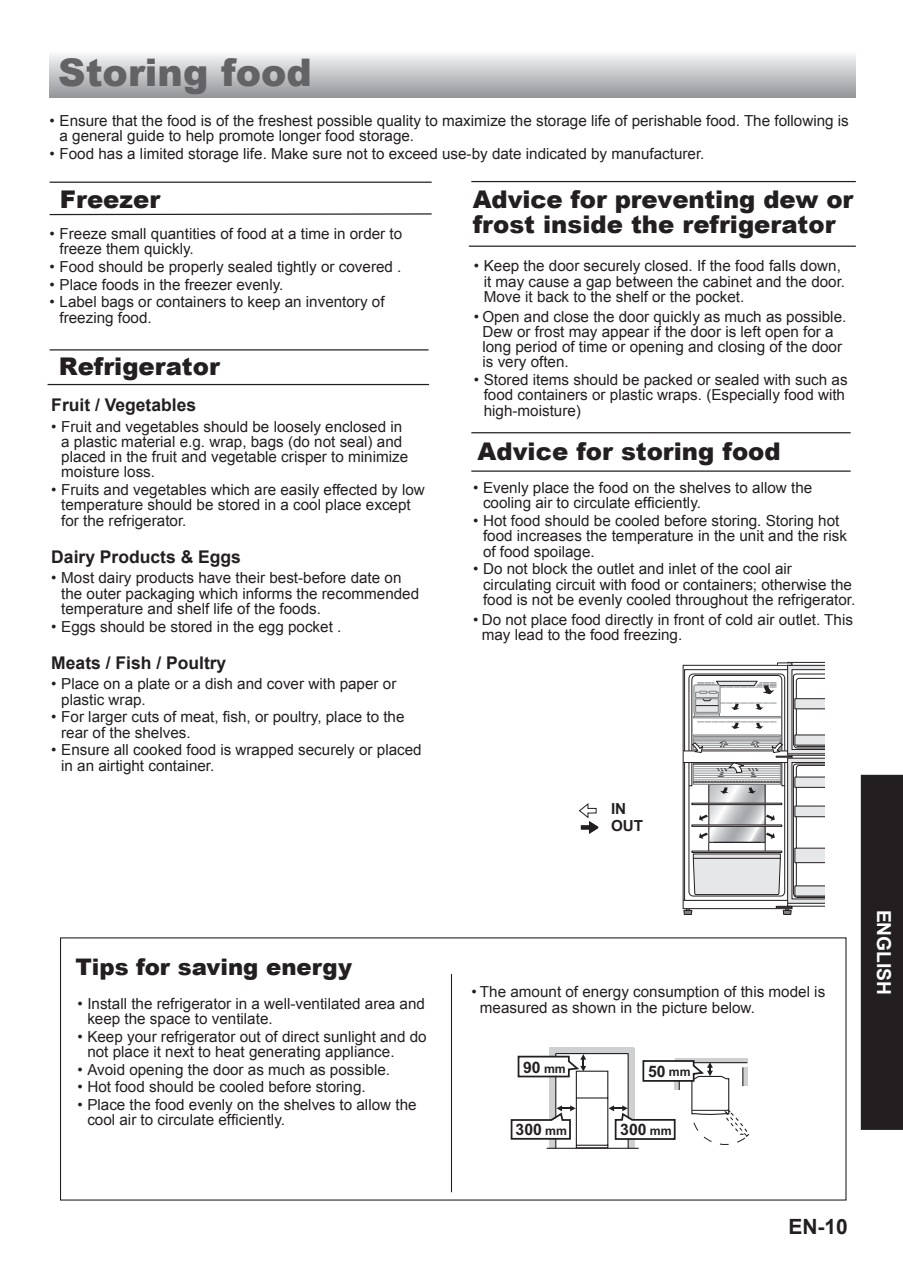
<style>
.page{position:relative;width:903px;height:1275px;background:#fff}
.page>*{position:absolute;margin:0;border:0;box-sizing:border-box;transform-origin:0 0}
.t1{font:900 38.15px "Arial";color:#636366}
.t2{font:900 24.32px/24.8px "Arial";color:#231f20}
.t3{font:900 22.93px "Arial";color:#231f20}
.t4{font:700 21px "Arial";color:#231f20}
.t5{font:700 19.25px "Arial";color:#fff;scale:.85 1}
.t6{font:700 19.25px "Arial";color:#fff}
.t7{font:700 17.5px "Arial";color:#231f20}
.t8{font:700 15.75px "Arial";color:#231f20}
.t9{font:15.22px/15.2px "Arial";color:#231f20}
.t10{font:700 15.22px/16.6px "Arial";color:#231f20}
.s1{font-size:12.25px}
</style>
<div class="page">
<div style="left:861px;top:775px;width:42px;height:355px;background:#231f20"></div>
<svg style="left:578px;top:803px;width:20px;height:31px"></svg>
<hr style="left:451px;top:974px;width:1px;height:218px;background:#231f20">
<div style="left:50px;top:50px;width:805px;height:47px;background:linear-gradient(to bottom,#fcfcfd,#95979b)"></div>
<div style="left:628px;top:1048px;width:7px;height:100px;background:#cfd0d2"></div>
<div style="left:549px;top:1047px;width:85px;height:6px;background:#cfd0d2"></div>
<svg style="left:511px;top:1053px;width:239px;height:96px"></svg>
<hr style="left:50px;top:182px;width:382px;height:1px;background:#231f20">
<svg style="left:49px;top:213px;width:383px;height:3px"></svg>
<hr style="left:471px;top:181px;width:385px;height:1px;background:#231f20">
<hr style="left:469px;top:246px;width:387px;height:1px;background:#231f20">
<hr style="left:471px;top:432px;width:380px;height:1px;background:#231f20">
<hr style="left:471px;top:470px;width:380px;height:2px;background:#231f20">
<hr style="left:50px;top:349px;width:379px;height:1px;background:#231f20">
<hr style="left:48px;top:384px;width:381px;height:1px;background:#231f20">
<svg style="left:683px;top:662px;width:142px;height:253px"></svg>
<h1 class="t1" style="left:58px;top:45px;width:255px">Storing food</h1>
<p class="t9" style="left:60px;top:113px;width:791px;text-indent:-10px">• Ensure that the food is of the freshest possible quality to maximize the storage life of perishable food. The following is a general guide to help promote longer food storage.</p>
<p class="t9" style="left:50px;top:146px;width:656px">• Food has a limited storage life. Make sure not to exceed use-by date indicated by manufacturer.</p>
<h2 class="t2" style="left:60px;top:186px;width:102px">Freezer</h2>
<p class="t9" style="left:60px;top:226px;width:344px;text-indent:-10px">• Freeze small quantities of food at a time in order to freeze them quickly.</p>
<p class="t9" style="left:50px;top:259px;width:353px">• Food should be properly sealed tightly or covered .</p>
<p class="t9" style="left:50px;top:277px;width:235px">• Place foods in the freezer evenly.</p>
<p class="t9" style="left:60px;top:295px;width:326px;text-indent:-10px">• Label bags or containers to keep an inventory of freezing food.</p>
<h2 class="t2" style="left:59px;top:353px;width:163px">Refrigerator</h2>
<p class="t7" style="left:51px;top:393px;width:146px">Fruit / Vegetables</p>
<p class="t9" style="left:61px;top:419px;width:348px;text-indent:-10px">• Fruit and vegetables should be loosely enclosed in a plastic material e.g. wrap, bags (do not seal) and placed in the fruit and vegetable crisper to minimize moisture loss.</p>
<p class="t9" style="left:61px;top:482px;width:365px;text-indent:-10px">• Fruits and vegetables which are easily effected by low temperature should be stored in a cool place except for the refrigerator.</p>
<p class="t7" style="left:51px;top:545px;width:191px">Dairy Products &amp; Eggs</p>
<p class="t9" style="left:61px;top:571px;width:359px;text-indent:-10px">• Most dairy products have their best-before date on the outer packaging which informs the recommended temperature and shelf life of the foods.</p>
<p class="t9" style="left:51px;top:619px;width:292px">• Eggs should be stored in the egg pocket .</p>
<p class="t7" style="left:51px;top:651px;width:177px">Meats / Fish / Poultry</p>
<p class="t9" style="left:61px;top:677px;width:337px;text-indent:-10px">• Place on a plate or a dish and cover with paper or plastic wrap.</p>
<p class="t9" style="left:61px;top:710px;width:345px;text-indent:-10px">• For larger cuts of meat, fish, or poultry, place to the rear of the shelves.</p>
<p class="t9" style="left:61px;top:742px;width:362px;text-indent:-10px">• Ensure all cooked food is wrapped securely or placed in an airtight container.</p>
<h2 class="t2" style="left:473px;top:187px;width:382px">Advice for preventing dew or frost inside the refrigerator</h2>
<p class="t9" style="left:484px;top:259px;width:363px;text-indent:-10px">• Keep the door securely closed. If the food falls down, it may cause a gap between the cabinet and the door.<br>Move it back to the shelf or the pocket.</p>
<p class="t9" style="left:482px;top:309px;width:365px;text-indent:-9px">• Open and close the door quickly as much as possible.<br>Dew or frost may appear if the door is left open for a long period of time or opening and closing of the door is very often.</p>
<p class="t9" style="left:484px;top:372px;width:365px;text-indent:-10px">• Stored items should be packed or sealed with such as food containers or plastic wraps. (Especially food with high-moisture)</p>
<h2 class="t2" style="left:477px;top:438px;width:305px">Advice for storing food</h2>
<p class="t9" style="left:483px;top:480px;width:331px;text-indent:-10px">• Evenly place the food on the shelves to allow the cooling air to circulate efficiently.</p>
<p class="t9" style="left:483px;top:513px;width:365px;text-indent:-10px">• Hot food should be cooled before storing. Storing hot food increases the temperature in the unit and the risk of food spoilage.</p>
<p class="t9" style="left:483px;top:561px;width:374px;text-indent:-10px">• Do not block the outlet and inlet of the cool air circulating circuit with food or containers; otherwise the food is not be evenly cooled throughout the refrigerator.</p>
<p class="t9" style="left:482px;top:612px;width:373px;text-indent:-9px">• Do not place food directly in front of cold air outlet. This may lead to the food freezing.</p>
<p class="t10" style="left:611px;top:801px;width:34px">IN<br>OUT</p>
<h3 class="t3" style="left:75px;top:950px;width:278px">Tips for saving energy</h3>
<p class="t9" style="left:87px;top:996px;width:339px;text-indent:-10px">• Install the refrigerator in a well-ventilated area and keep the space to ventilate.</p>
<p class="t9" style="left:87px;top:1029px;width:341px;text-indent:-10px">• Keep your refrigerator out of direct sunlight and do not place it next to heat generating appliance.</p>
<p class="t9" style="left:77px;top:1062px;width:314px">• Avoid opening the door as much as possible.</p>
<p class="t9" style="left:77px;top:1079px;width:290px">• Hot food should be cooled before storing.</p>
<p class="t9" style="left:87px;top:1097px;width:331px;text-indent:-10px">• Place the food evenly on the shelves to allow the cool air to circulate efficiently.</p>
<p class="t9" style="left:480px;top:985px;width:347px;text-indent:-9px">• The amount of energy consumption of this model is measured as shown in the picture below.</p>
<p class="t8" style="left:523px;top:1056px;width:44px">90 <span class="s1">mm</span></p>
<p class="t8" style="left:648px;top:1061px;width:44px">50 <span class="s1">mm</span></p>
<p class="t8" style="left:516px;top:1119px;width:53px">300 <span class="s1">mm</span></p>
<p class="t8" style="left:620px;top:1119px;width:53px">300 <span class="s1">mm</span></p>
<p class="t5" style="left:895px;top:902px;width:87px;rotate:90deg">ENGLISH</p>
<p class="t6" style="left:897px;top:909px;width:87px;rotate:90deg">ENGLISH</p>
<h3 class="t4" style="left:788px;top:1213px;width:61px">EN-10</h3>
</div>
